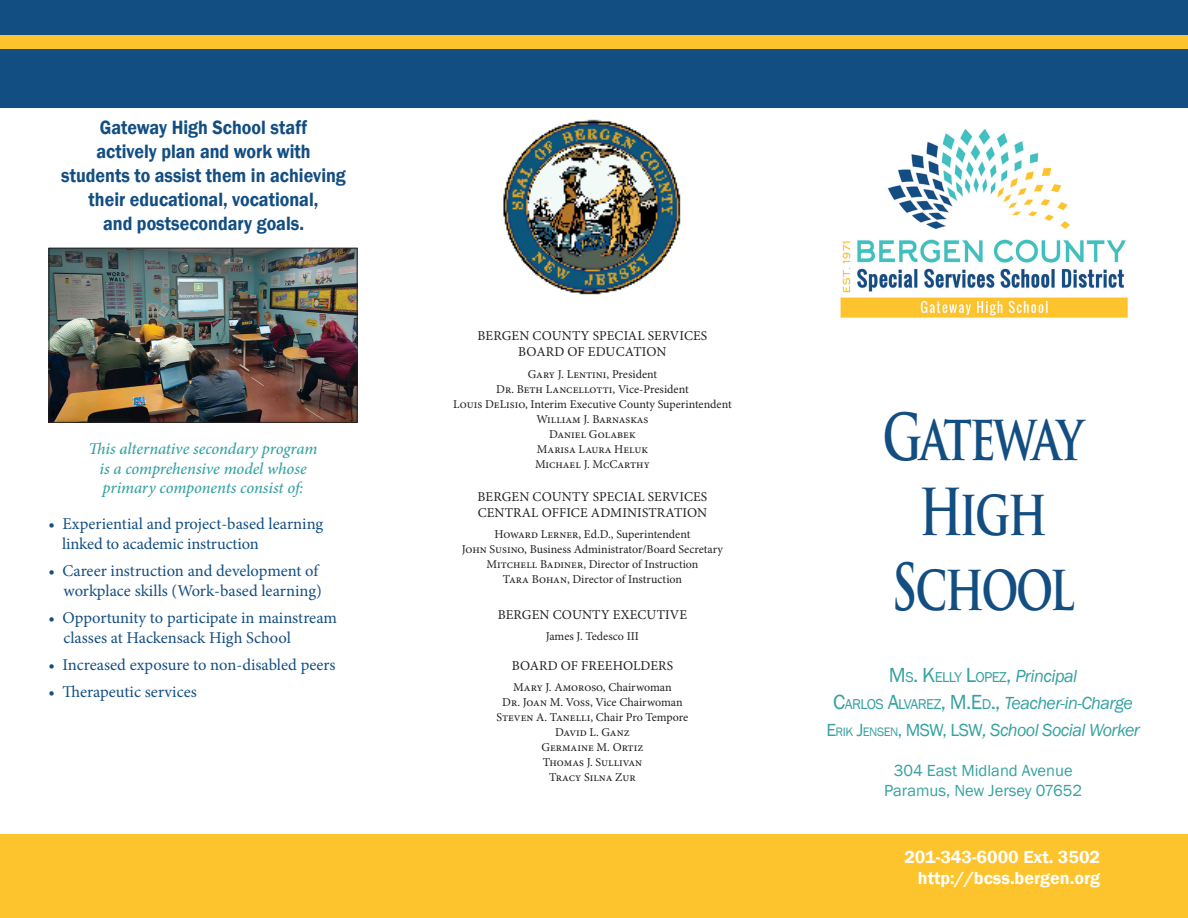
<style>
.page{position:relative;width:1188px;height:918px;background:#fff}
.page>*{position:absolute;margin:0;border:0;box-sizing:border-box;transform-origin:0 0}
.t1{font:700 63px/75px "Trajan Pro";letter-spacing:-.055em;color:#134e82;text-align:center;scale:.71 1}
.t2{font:600 19.8px/24px "Franklin Gothic";color:#134e82;text-align:center;scale:.91 1}
.t3{font:italic 18px/27px "Franklin Gothic";letter-spacing:-.03em;color:#35a2a1;text-align:center}
.t4{font:600 18px/21.6px "Franklin Gothic";color:#fff;text-align:right}
.t5{font:16.5px/19.8px "Minion Pro";letter-spacing:.005em;color:#134e82}
.t6{font:italic 500 16.5px/19.8px "Minion Pro";letter-spacing:-.005em;color:#35a2a1;text-align:center}
.t7{font:16.5px/19.8px "Franklin Gothic";color:#35a2a1;text-align:center}
.t8{font:14.7px "Franklin Gothic";letter-spacing:-.045em;color:#35a2a1}
.t9{font:13.5px/16.5px "Minion Pro";letter-spacing:.01em;color:#231f20;text-align:center}
.t10{font:12px/15px "Minion Pro";color:#231f20;text-align:center}
.s1{font-size:21px}
.s2{font-style:italic;font-size:18px}
.s3{font-style:normal;font-size:21px}
.s4{font-style:normal;font-size:14.7px}
.s5{font-style:normal}
.s6{font-style:normal;font-size:12.6px}
</style>
<div class="page">
<img style="left:840px;top:129px;width:288px;height:189px">
<img style="left:503px;top:119px;width:178px;height:176px">
<div style="left:0;top:0;width:1188px;height:108px;background:#134e82"></div>
<div style="left:0;top:835px;width:1188px;height:83px;background:#fec42d"></div>
<div style="left:0;top:35px;width:1188px;height:14px;background:#fec32d"></div>
<img style="left:51px;top:250px;width:305px;height:171px">
<div style="left:49px;top:248px;width:309px;height:175px;border:1px solid #231f20"></div>
<h2 class="t2" style="left:61px;top:115px;width:314px">Gateway High School staff<br>actively plan and work with students to assist them in achieving their educational, vocational,<br>and postsecondary goals.</h2>
<h3 class="t6" style="left:89px;top:439px;width:230px">This alternative secondary program is a comprehensive model whose primary components consist of:</h3>
<h3 class="t5" style="left:62px;top:514px;width:263px;text-indent:-13px">• Experiential and project-based learning linked to academic instruction</h3>
<h3 class="t5" style="left:49px;top:561px;width:275px;text-align:right">• Career instruction and development of workplace skills (Work-based learning)</h3>
<h3 class="t5" style="left:64px;top:608px;width:275px;text-indent:-15px">• Opportunity to participate in mainstream classes at Hackensack High School</h3>
<h3 class="t5" style="left:49px;top:655px;width:289px">• Increased exposure to non-disabled peers</h3>
<h3 class="t5" style="left:49px;top:682px;width:150px">• Therapeutic services</h3>
<p class="t9" style="left:478px;top:328px;width:231px">BERGEN COUNTY SPECIAL SERVICES<br>BOARD OF EDUCATION</p>
<p class="t10" style="left:453px;top:366px;width:280px">Gary J. Lentini, President<br>Dr. Beth Lancellotti, Vice-President<br>Louis DeLisio, Interim Executive County Superintendent<br>William J. Barnaskas<br>Daniel Golabek<br>Marisa Laura Heluk<br>Michael J. McCarthy</p>
<p class="t9" style="left:478px;top:488px;width:231px;text-align:left">BERGEN COUNTY SPECIAL SERVICES<br>CENTRAL OFFICE ADMINISTRATION</p>
<p class="t10" style="left:462px;top:527px;width:263px">Howard Lerner, Ed.D., Superintendent<br>John Susino, Business Administrator/Board Secretary Mitchell Badiner, Director of Instruction<br>Tara Bohan, Director of Instruction</p>
<p class="t9" style="left:498px;top:607px;width:191px">BERGEN COUNTY EXECUTIVE</p>
<p class="t10" style="left:546px;top:629px;width:95px">James J. Tedesco III</p>
<p class="t9" style="left:512px;top:658px;width:163px">BOARD OF FREEHOLDERS</p>
<p class="t10" style="left:497px;top:680px;width:193px">Mary J. Amoroso, Chairwoman<br>Dr. Joan M. Voss, Vice Chairwoman<br>Steven A. Tanelli, Chair Pro Tempore<br>David L. Ganz<br>Germaine M. Ortiz<br>Thomas J. Sullivan<br>Tracy Silna Zur</p>
<h1 class="t1" style="left:883px;top:401px;width:285px">Gateway<br>High<br>School</h1>
<p class="t8" style="left:889px;top:668px;width:190px"><span class="s1">M</span>S<span class="s1">. K</span>ELLY <span class="s1">L</span>OPEZ<span class="s1">,</span> <span class="s2">Principal</span></p>
<h3 class="t3" style="left:826px;top:690px;width:315px"><span class="s3">C</span><span class="s4">ARLOS</span> <span class="s3">A</span><span class="s4">LVAREZ</span><span class="s3">, M.E</span><span class="s4">D</span><span class="s3">.,</span> Teacher-in-Charge<br><span class="s5">E</span><span class="s6">RIK</span> <span class="s5">J</span><span class="s6">ENSEN</span><span class="s5">, MSW, LSW</span>, School Social Worker</h3>
<h3 class="t7" style="left:884px;top:761px;width:200px">304 East Midland Avenue<br>Paramus, New Jersey 07652</h3>
<h3 class="t4" style="left:904px;top:846px;width:197px">201-343-6000 Ext. 3502 http://bcss.bergen.org</h3>
</div>
